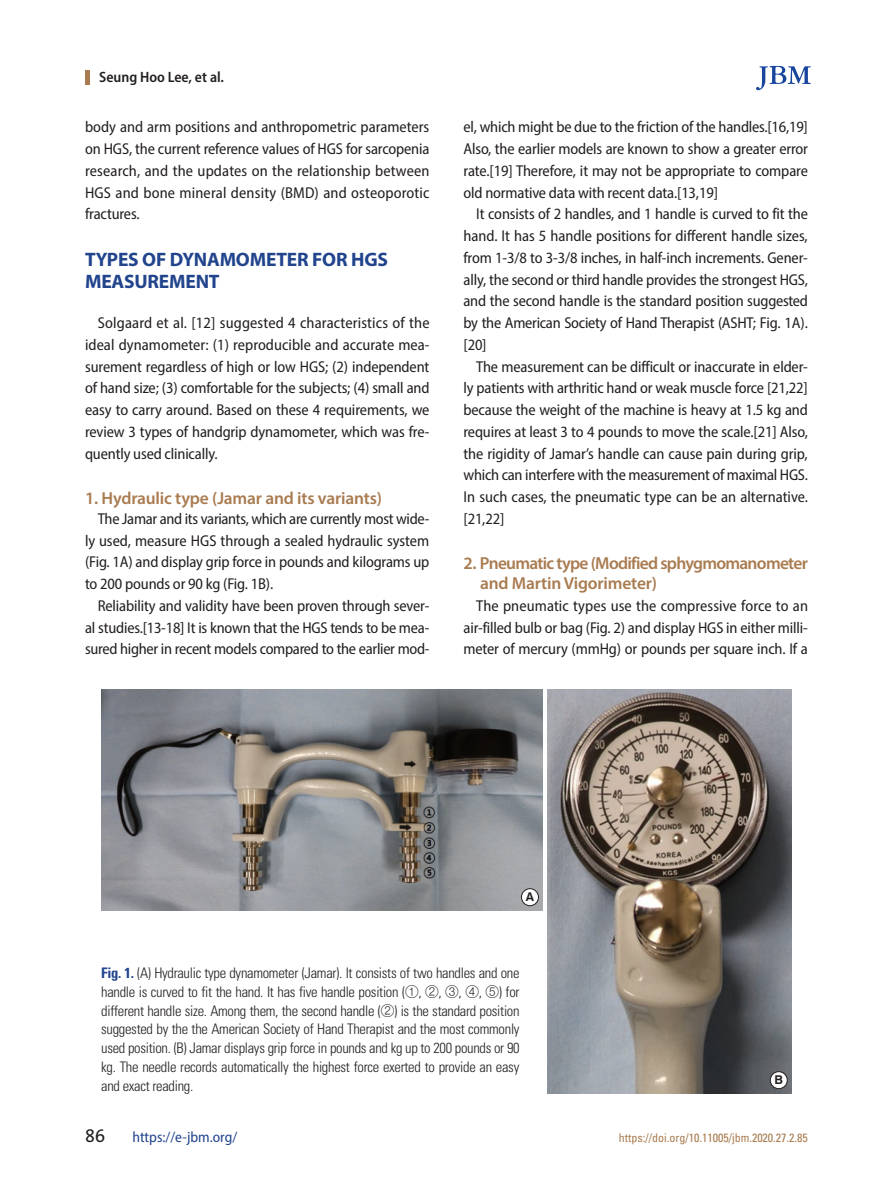
<style>
.page{position:relative;width:893px;height:1191px;background:#fff}
.page>*{position:absolute;margin:0;border:0;box-sizing:border-box;transform-origin:0 0}
.jbm_대제목{font:700 19.5px/21.8px "Myriad Pro";letter-spacing:-.01em;color:#21448d}
.t1{font:18px "The Mix";color:#231f20}
.jbm_중제목{font:600 17.4px/20px "Myriad Pro";letter-spacing:-.04em;color:#a97b50}
.jbm_중제목-2{font:600 17.4px "Myriad Pro";letter-spacing:-.015em;color:#a97b50}
.jbm_본문{font:semi-condensed 15.75px/21.8px "Myriad Pro";letter-spacing:-.01em;color:#231f20;text-align:justify}
.t2{font:semi-condensed 15px "Myriad Pro";color:#21448d}
.jbm_하시라-이름{font:600 semi-condensed 15px "Myriad Pro";color:#231f20}
.jbm_표그림캡션{font:300 condensed 14.55px/18.8px "Univers LT Std";letter-spacing:-.02em;color:#231f20;text-align:justify}
.t3{font:700 12.15px "Swiss 721 BT";color:#231f20}
.t4{font:condensed 12px "Univers LT Std";color:#a97b50}
.s1{font-weight:700;color:#21448d}
.s2{font-family:"Nanum Gothic OTF";font-weight:400;font-stretch:normal}
</style>
<div class="page">
<hr style="left:85px;top:70px;width:4px;height:15px;background:#a97b50">
<svg style="left:756px;top:66px;width:55px;height:24px"></svg>
<img style="left:101px;top:689px;width:442px;height:221px">
<img style="left:547px;top:689px;width:245px;height:404px">
<div style="left:521px;top:888px;width:17px;height:17px;background:#fff;border-radius:50%"></div>
<div style="left:521px;top:888px;width:18px;height:18px;border:1px solid #231f20;border-radius:50%"></div>
<div style="left:770px;top:1071px;width:17px;height:17px;background:#fff;border-radius:50%"></div>
<div style="left:770px;top:1071px;width:17px;height:18px;border:1px solid #231f20;border-radius:50%"></div>
<p class="jbm_하시라-이름" style="left:99px;top:68px;width:126px">Seung Hoo Lee, et al.</p>
<p class="jbm_본문" style="left:85px;top:116px;width:346px">body and arm positions and anthropometric parameters on HGS, the current reference values of HGS for sarcopenia research, and the updates on the relationship between HGS and bone mineral density (BMD) and osteoporotic fractures.</p>
<p class="jbm_대제목" style="left:85px;top:248px;width:304px">TYPES OF DYNAMOMETER FOR HGS<br>MEASUREMENT</p>
<p class="jbm_본문" style="left:85px;top:312px;width:346px;text-indent:13px">Solgaard et al. [12] suggested 4 characteristics of the ideal dynamometer: (1) reproducible and accurate mea&shy;surement regardless of high or low HGS; (2) independent of hand size; (3) comfortable for the subjects; (4) small and easy to carry around. Based on these 4 requirements, we review 3 types of handgrip dynamometer, which was fre&shy;quently used clinically.</p>
<p class="jbm_중제목-2" style="left:85px;top:486px;width:298px">1. Hydraulic type (Jamar and its variants)</p>
<p class="jbm_본문" style="left:85px;top:507px;width:346px;text-indent:13px">The Jamar and its variants, which are currently most wide&shy;ly used, measure HGS through a sealed hydraulic system (Fig. 1A) and display grip force in pounds and kilograms up to 200 pounds or 90 kg (Fig. 1B).</p>
<p class="jbm_본문" style="left:85px;top:594px;width:346px;text-indent:13px">Reliability and validity have been proven through sever&shy;al studies.[13-18] It is known that the HGS tends to be mea&shy;sured higher in recent models compared to the earlier mod-</p>
<p class="jbm_본문" style="left:463px;top:116px;width:346px">el, which might be due to the friction of the handles.[16,19] Also, the earlier models are known to show a greater error rate.[19] Therefore, it may not be appropriate to compare old normative data with recent data.[13,19]</p>
<p class="jbm_본문" style="left:463px;top:203px;width:346px;text-indent:13px">It consists of 2 handles, and 1 handle is curved to fit the hand. It has 5 handle positions for different handle sizes, from 1-3/8 to 3-3/8 inches, in half-inch increments. Gener&shy;ally, the second or third handle provides the strongest HGS, and the second handle is the standard position suggested by the American Society of Hand Therapist (ASHT; Fig. 1A). [20]</p>
<p class="jbm_본문" style="left:463px;top:355px;width:346px;text-indent:13px">The measurement can be difficult or inaccurate in elder&shy;ly patients with arthritic hand or weak muscle force [21,22] because the weight of the machine is heavy at 1.5 kg and requires at least 3 to 4 pounds to move the scale.[21] Also, the rigidity of Jamar’s handle can cause pain during grip, which can interfere with the measurement of maximal HGS.<br>In such cases, the pneumatic type can be an alternative. [21,22]</p>
<p class="jbm_중제목" style="left:480px;top:552px;width:330px;text-indent:-17px">2. Pneumatic type (Modified sphygmomanometer and Martin Vigorimeter)</p>
<p class="jbm_본문" style="left:463px;top:594px;width:346px;text-indent:13px">The pneumatic types use the compressive force to an air-filled bulb or bag (Fig. 2) and display HGS in either milli&shy;meter of mercury (mmHg) or pounds per square inch. If a</p>
<p class="t3" style="left:526px;top:889px;width:10px">A</p>
<p class="jbm_표그림캡션" style="left:101px;top:963px;width:420px"><span class="s1">Fig. 1.</span> (A) Hydraulic type dynamometer (Jamar). It consists of two handles and one handle is curved to fit the hand. It has five handle position (<span class="s2">①</span>, <span class="s2">②</span>, <span class="s2">③</span>, <span class="s2">④</span>, <span class="s2">⑤</span>) for different handle size. Among them, the second handle (<span class="s2">②</span>) is the standard position suggested by the the American Society of Hand Therapist and the most commonly used position. (B) Jamar displays grip force in pounds and kg up to 200 pounds or 90 kg. The needle records automatically the highest force exerted to provide an easy and exact reading.</p>
<p class="t3" style="left:774px;top:1072px;width:10px">B</p>
<p class="t1" style="left:85px;top:1121px;width:22px">86</p>
<p class="t2" style="left:132px;top:1128px;width:106px">https://e-jbm.org/</p>
<p class="t4" style="left:619px;top:1130px;width:191px">https://doi.org/10.11005/jbm.2020.27.2.85</p>
</div>
